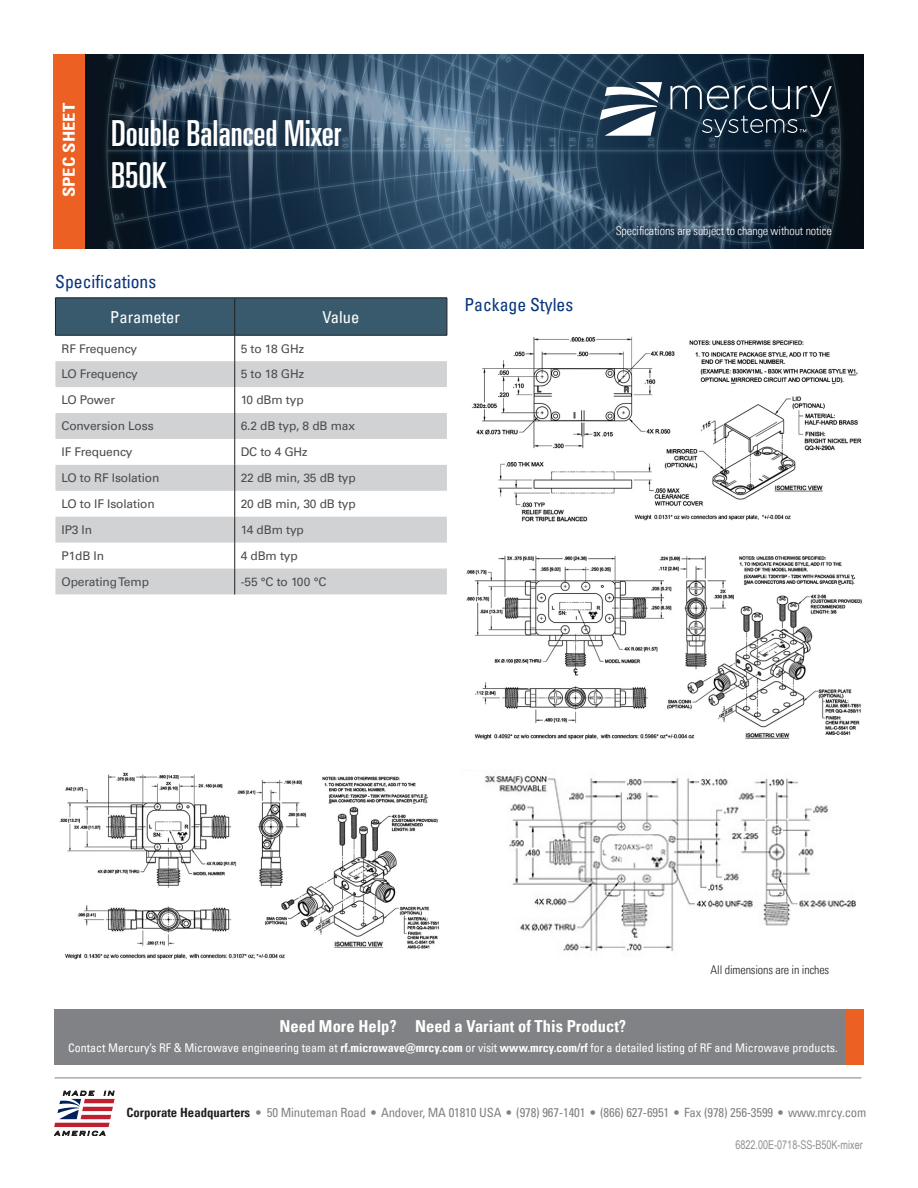
<style>
.page{position:relative;width:918px;height:1188px;background:#fff}
.page>*{position:absolute;margin:0;border:0;box-sizing:border-box;transform-origin:0 0}
.t1{font:36px/42px "Univers LT Pro Ult Cond";color:#fff}
.t2{font:condensed 18px "Univers LT Pro";color:#08347b}
.t3{font:700 condensed 16.5px "Univers LT Pro";color:#fff}
.t4{font:condensed 16.5px "Univers LT Pro";color:#fff}
.t5{font:700 condensed 16.5px "Univers LT Pro";color:#fff;scale:1.13 1}
.t6{font:condensed 12.75px "Univers LT Pro";letter-spacing:-.01em;color:#808285}
.t7{font:12px "Univers LT Pro 55 Roman";letter-spacing:-.01em;color:#4b4c4d}
.t8{font:condensed 12px "Univers LT Pro";color:#fff}
.t9{font:300 condensed 12px "Univers LT Pro";letter-spacing:-.01em;color:#fff}
.t10{font:12px "Arial Narrow";color:#8e9091;scale:.92 1}
.t11{font:300 condensed 12px "Univers LT Pro";letter-spacing:-.01em;color:#231f20}
.s1{font-weight:700}
.s2{font-weight:700;color:#231f20}
</style>
<div class="page">
<img style="left:85px;top:54px;width:779px;height:194px">
<div style="left:53px;top:54px;width:32px;height:194px;background:#ec6123"></div>
<svg style="left:600px;top:82px;width:62px;height:54px"></svg>
<svg style="left:670px;top:86px;width:162px;height:51px;background:#2c3d4d"></svg>
<hr style="left:55px;top:1078px;width:806px;height:1px;background:#808285">
<svg style="left:54px;top:1091px;width:61px;height:45px"></svg>
<div style="left:55px;top:1010px;width:790px;height:55px;background:#808285"></div>
<div style="left:845px;top:1010px;width:19px;height:55px;background:#ec6123"></div>
<svg style="left:55px;top:299px;width:392px;height:295px"></svg>
<hr style="left:55px;top:298px;width:180px;height:1px;background:#231f20">
<hr style="left:55px;top:298px;width:1px;height:37px;background:#231f20">
<hr style="left:55px;top:335px;width:180px;height:1px;background:#231f20">
<hr style="left:235px;top:298px;width:212px;height:1px;background:#231f20">
<hr style="left:234px;top:298px;width:1px;height:37px;background:#231f20">
<hr style="left:235px;top:335px;width:212px;height:1px;background:#231f20">
<hr style="left:447px;top:298px;width:1px;height:37px;background:#231f20">
<img style="left:471px;top:337px;width:391px;height:185px">
<img style="left:466px;top:555px;width:396px;height:185px">
<img style="left:464px;top:770px;width:392px;height:182px">
<img style="left:59px;top:772px;width:381px;height:188px">
<h3 class="t5" style="left:59px;top:197px;width:85px;rotate:-90deg">SPEC SHEET</h3>
<h1 class="t1" style="left:111px;top:110px;width:232px">Double Balanced Mixer<br>B50K</h1>
<h2 class="t2" style="left:55px;top:271px;width:102px">Specifications</h2>
<h3 class="t4" style="left:110px;top:306px;width:71px">Parameter</h3>
<h3 class="t4" style="left:322px;top:306px;width:38px">Value</h3>
<p class="t7" style="left:61px;top:340px;width:77px">RF Frequency</p>
<p class="t7" style="left:241px;top:340px;width:65px">5 to 18 GHz</p>
<p class="t7" style="left:61px;top:366px;width:78px">LO Frequency</p>
<p class="t7" style="left:241px;top:366px;width:65px">5 to 18 GHz</p>
<p class="t7" style="left:61px;top:392px;width:55px">LO Power</p>
<p class="t7" style="left:241px;top:392px;width:64px">10 dBm typ</p>
<p class="t7" style="left:61px;top:418px;width:94px">Conversion Loss</p>
<p class="t7" style="left:241px;top:418px;width:116px">6.2 dB typ, 8 dB max</p>
<p class="t7" style="left:61px;top:444px;width:73px">IF Frequency</p>
<p class="t7" style="left:241px;top:444px;width:68px">DC to 4 GHz</p>
<p class="t7" style="left:61px;top:470px;width:100px">LO to RF Isolation</p>
<p class="t7" style="left:241px;top:470px;width:117px">22 dB min, 35 dB typ</p>
<p class="t7" style="left:61px;top:496px;width:95px">LO to IF Isolation</p>
<p class="t7" style="left:241px;top:496px;width:117px">20 dB min, 30 dB typ</p>
<p class="t7" style="left:61px;top:521px;width:32px">IP3 In</p>
<p class="t7" style="left:241px;top:521px;width:65px">14 dBm typ</p>
<p class="t7" style="left:61px;top:547px;width:44px">P1dB In</p>
<p class="t7" style="left:241px;top:547px;width:59px">4 dBm typ</p>
<p class="t7" style="left:61px;top:573px;width:89px">Operating Temp</p>
<p class="t7" style="left:241px;top:573px;width:87px">-55 °C to 100 °C</p>
<h2 class="t2" style="left:464px;top:293px;width:110px">Package Styles</h2>
<p class="t9" style="left:616px;top:223px;width:217px">Specifications are subject to change without notice</p>
<p class="t11" style="left:711px;top:961px;width:120px">All dimensions are in inches</p>
<h3 class="t3" style="left:280px;top:1016px;width:348px">Need More Help? Need a Variant of This Product?</h3>
<p class="t8" style="left:68px;top:1040px;width:771px">Contact Mercury’s RF &amp; Microwave engineering team at <span class="s1">rf.microwave@mrcy.com</span> or visit <span class="s1">www.mrcy.com/rf</span> for a detailed listing of RF and Microwave products.</p>
<p class="t6" style="left:126px;top:1104px;width:742px"><span class="s2">Corporate Headquarters</span> <span class="s1">•</span> 50 Minuteman Road • Andover, MA 01810 USA • (978) 967-1401 • (866) 627-6951 • Fax (978) 256-3599 • www.mrcy.com</p>
<p class="t10" style="left:735px;top:1136px;width:140px">6822.00E-0718-SS-B50K-mixer</p>
</div>
